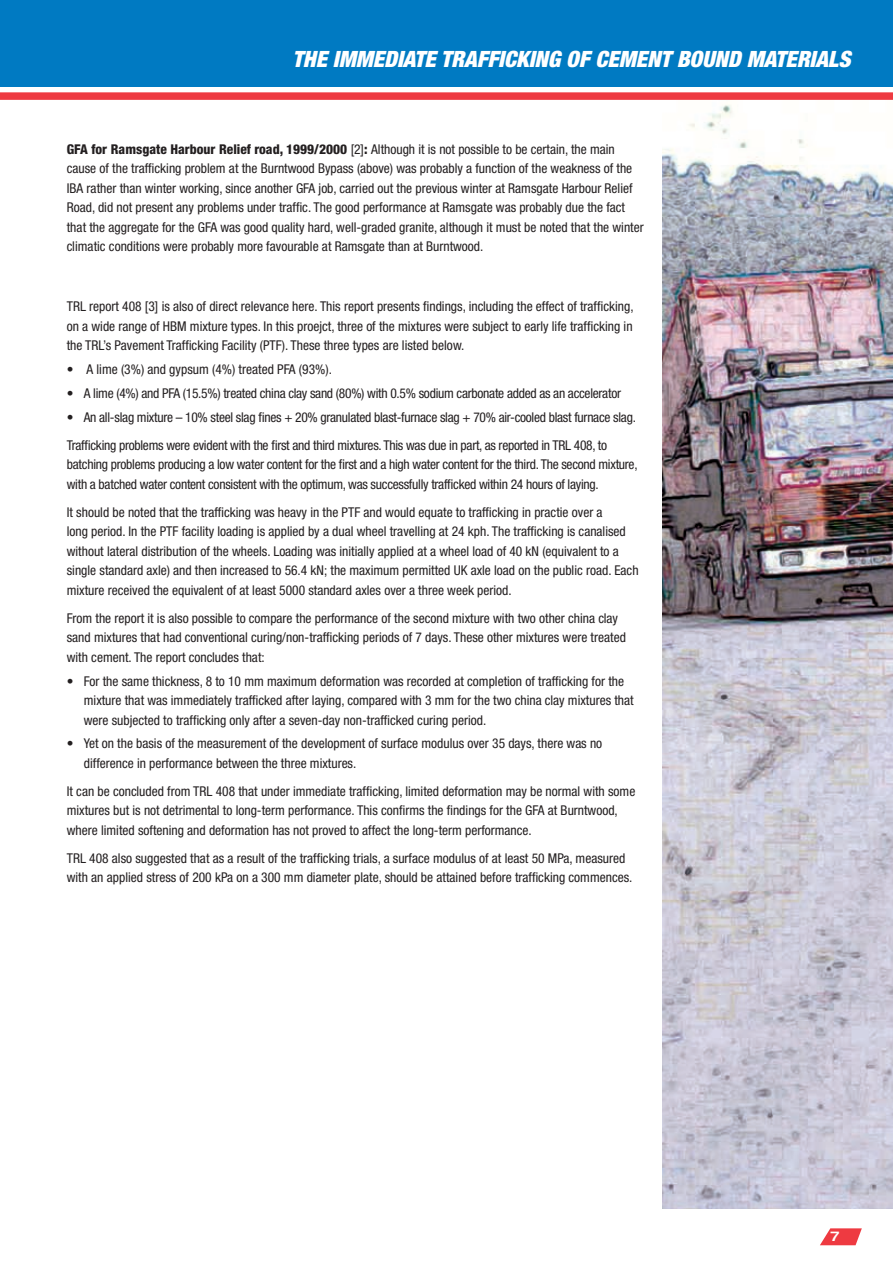
<style>
.page{position:relative;width:893px;height:1263px;background:#fff}
.page>*{position:absolute;margin:0;border:0;box-sizing:border-box;transform-origin:0 0}
.t1{font:italic 900 condensed 22.5px "Helvetica Neue";color:#fff}
.t2{font:condensed 13.5px/19.5px "Helvetica Neue";color:#231f20}
.t3{font:condensed 13.5px/28px "Helvetica Neue";letter-spacing:-.02em;color:#231f20}
.s1{font-weight:800}
</style>
<div class="page">
<img style="left:663px;top:105px;width:230px;height:1104px">
<div style="left:0;top:0;width:893px;height:87px;background:#007ac2"></div>
<div style="left:0;top:92px;width:893px;height:8px;background:#ee3a41"></div>
<svg style="left:820px;top:1228px;width:42px;height:17px"></svg>
<h1 class="t1" style="left:292px;top:45px;width:559px">THE IMMEDIATE TRAFFICKING OF CEMENT BOUND MATERIALS</h1>
<p class="t2" style="left:67px;top:139px;width:578px"><span class="s1">GFA for Ramsgate Harbour Relief road, 1999/2000</span> [2]<span class="s1">:</span> Although it is not possible to be certain, the main cause of the trafficking problem at the Burntwood Bypass (above) was probably a function of the weakness of the IBA rather than winter working, since another GFA job, carried out the previous winter at Ramsgate Harbour Relief Road, did not present any problems under traffic. The good performance at Ramsgate was probably due the fact that the aggregate for the GFA was good quality hard, well-graded granite, although it must be noted that the winter climatic conditions were probably more favourable at Ramsgate than at Burntwood.</p>
<p class="t2" style="left:67px;top:297px;width:568px;text-align:justify">TRL report 408 [3] is also of direct relevance here. This report presents findings, including the effect of trafficking, on a wide range of HBM mixture types. In this proejct, three of the mixtures were subject to early life trafficking in the TRL’s Pavement Trafficking Facility (PTF). These three types are listed below.</p>
<p class="t2" style="left:67px;top:360px;width:267px">• A lime (3%) and gypsum (4%) treated PFA (93%).</p>
<p class="t3" style="left:67px;top:379px;width:556px">• A lime (4%) and PFA (15.5%) treated china clay sand (80%) with 0.5% sodium carbonate added as an accelerator</p>
<p class="t3" style="left:67px;top:403px;width:571px">• An all-slag mixture – 10% steel slag fines + 20% granulated blast-furnace slag + 70% air-cooled blast furnace slag.<br>Trafficking problems were evident with the first and third mixtures. This was due in part, as reported in TRL 408, to</p>
<p class="t3" style="left:67px;top:455px;width:572px;line-height:19.5px">batching problems producing a low water content for the first and a high water content for the third. The second mixture, with a batched water content consistent with the optimum, was successfully trafficked within 24 hours of laying.</p>
<p class="t2" style="left:67px;top:502px;width:573px">It should be noted that the trafficking was heavy in the PTF and would equate to trafficking in practie over a<br>long period. In the PTF facility loading is applied by a dual wheel travelling at 24 kph. The trafficking is canalised without lateral distribution of the wheels. Loading was initially applied at a wheel load of 40 kN (equivalent to a single standard axle) and then increased to 56.4 kN; the maximum permitted UK axle load on the public road. Each mixture received the equivalent of at least 5000 standard axles over a three week period.</p>
<p class="t2" style="left:67px;top:608px;width:561px">From the report it is also possible to compare the performance of the second mixture with two other china clay sand mixtures that had conventional curing/non-trafficking periods of 7 days. These other mixtures were treated with cement. The report concludes that:</p>
<p class="t2" style="left:84px;top:671px;width:551px;text-indent:-17px">• For the same thickness, 8 to 10 mm maximum deformation was recorded at completion of trafficking for the mixture that was immediately trafficked after laying, compared with 3 mm for the two china clay mixtures that were subjected to trafficking only after a seven-day non-trafficked curing period.</p>
<p class="t2" style="left:84px;top:734px;width:520px;text-indent:-17px">• Yet on the basis of the measurement of the development of surface modulus over 35 days, there was no difference in performance between the three mixtures.</p>
<p class="t2" style="left:67px;top:781px;width:570px">It can be concluded from TRL 408 that under immediate trafficking, limited deformation may be normal with some mixtures but is not detrimental to long-term performance. This confirms the findings for the GFA at Burntwood, where limited softening and deformation has not proved to affect the long-term performance.</p>
<p class="t2" style="left:67px;top:848px;width:567px">TRL 408 also suggested that as a result of the trafficking trials, a surface modulus of at least 50 MPa, measured with an applied stress of 200 kPa on a 300 mm diameter plate, should be attained before trafficking commences.</p>
</div>
